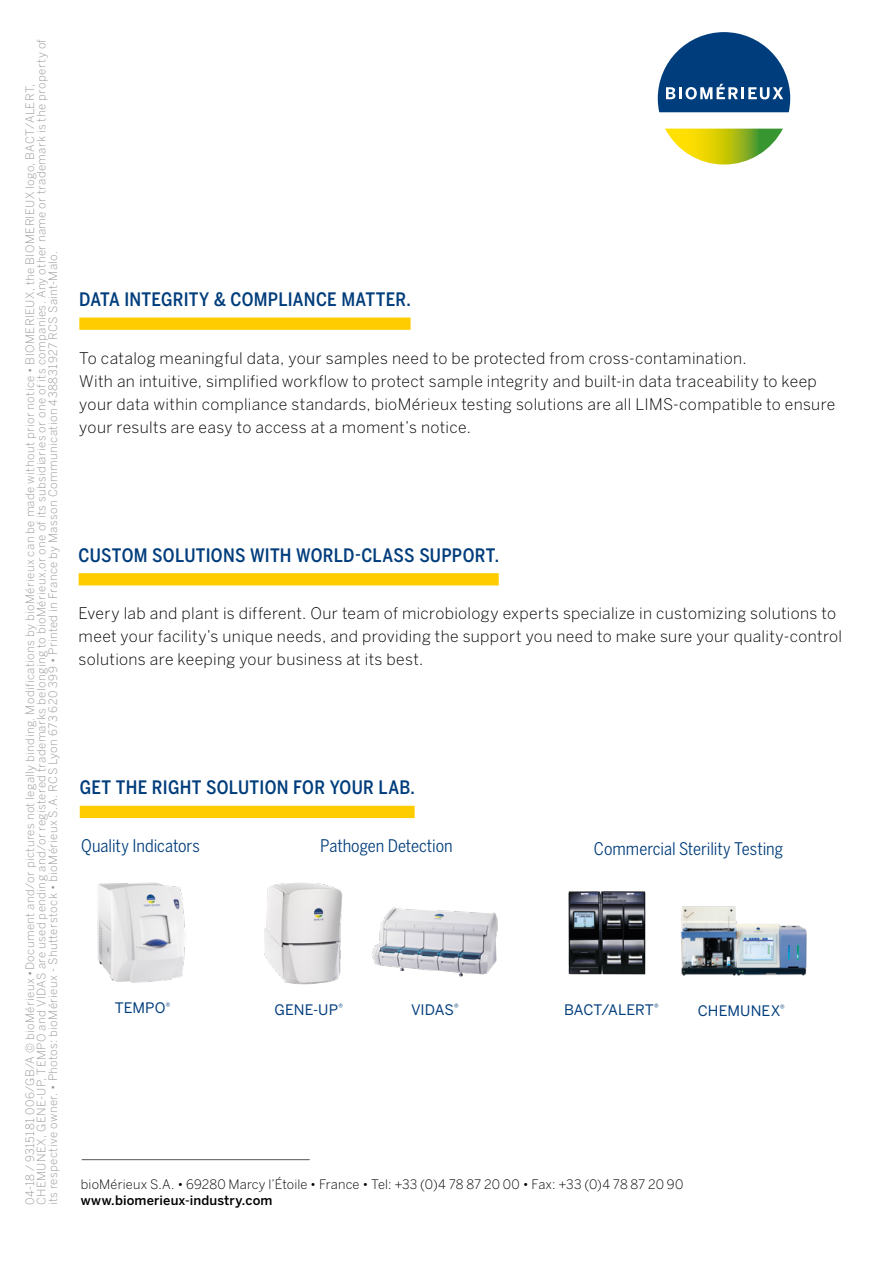
<style>
.page{position:relative;width:893px;height:1263px;background:#fff}
.page>*{position:absolute;margin:0;border:0;box-sizing:border-box;transform-origin:0 0}
.t1{font:500 18.45px "Benton Sans Condensed";letter-spacing:.015em;color:#003d7c}
.t2{font:17.25px "Benton Sans Condensed";letter-spacing:-.005em;color:#003d7c}
.t3{font:300 15.9px/23.1px "Benton Sans";letter-spacing:.02em;color:#000}
.t4{font:14.4px "Benton Sans";letter-spacing:.005em;color:#003d7c}
.t5{font:300 12.9px "Benton Sans";letter-spacing:.01em;color:#000}
.t6{font:500 12.9px "Benton Sans";letter-spacing:.01em;color:#000}
.t7{font:300 11.55px/11.6px "Benton Sans";letter-spacing:.035em;color:#98989a}
</style>
<div class="page">
<div style="left:79px;top:317px;width:332px;height:13px;background:#fc0"></div>
<div style="left:79px;top:573px;width:420px;height:12px;background:#fc0"></div>
<img style="left:97px;top:882px;width:89px;height:101px">
<img style="left:372px;top:907px;width:126px;height:70px">
<img style="left:264px;top:883px;width:79px;height:102px">
<img style="left:568px;top:891px;width:77px;height:83px">
<img style="left:680px;top:906px;width:127px;height:70px">
<div style="left:80px;top:806px;width:335px;height:12px;background:#fc0"></div>
<hr style="left:82px;top:1159px;width:228px;height:1px;background:#54565b">
<svg style="left:665px;top:129px;width:118px;height:36px"></svg>
<svg style="left:658px;top:32px;width:132px;height:80px"></svg>
<p class="t7" style="left:24px;top:1205px;width:1168px;rotate:-90deg">04-18 / 9315181 006/GB/A © bioMérieux •Document and/or pictures not legally binding. Modifications by bioMérieux can be made without prior notice • BIOMERIEUX, the BIOMERIEUX logo, BACT/ALERT,<br>CHEMUNEX, GENE-UP, TEMPO and VIDAS are used pending and/or registered trademarks belonging to bioMérieux,or one of its subsidiaries or one of its companies. Any other name or trademark is the property of its respective owner. • Photos: bioMérieux - Shutterstock • bioMérieux S.A. RCS Lyon 673 620 399 • Printed in France by Masson Communication 438831927 RCS Saint-Malo.</p>
<p class="t1" style="left:79px;top:288px;width:333px">DATA INTEGRITY &amp; COMPLIANCE MATTER.</p>
<p class="t3" style="left:79px;top:346px;width:757px">To catalog meaningful data, your samples need to be protected from cross-contamination.<br>With an intuitive, simplified workflow to protect sample integrity and built-in data traceability to keep your data within compliance standards, bioMérieux testing solutions are all LIMS-compatible to ensure your results are easy to access at a moment’s notice.</p>
<p class="t1" style="left:79px;top:543px;width:422px">CUSTOM SOLUTIONS WITH WORLD-CLASS SUPPORT.</p>
<p class="t3" style="left:79px;top:602px;width:765px">Every lab and plant is different. Our team of microbiology experts specialize in customizing solutions to meet your facility’s unique needs, and providing the support you need to make sure your quality-control solutions are keeping your business at its best.</p>
<p class="t1" style="left:80px;top:776px;width:337px">GET THE RIGHT SOLUTION FOR YOUR LAB.</p>
<p class="t2" style="left:81px;top:836px;width:120px">Quality Indicators</p>
<p class="t2" style="left:320px;top:836px;width:134px">Pathogen Detection</p>
<p class="t2" style="left:594px;top:838px;width:191px">Commercial Sterility Testing</p>
<p class="t4" style="left:115px;top:999px;width:57px">TEMPO<sup>®</sup></p>
<p class="t4" style="left:275px;top:1001px;width:70px">GENE-UP<sup>®</sup></p>
<p class="t4" style="left:411px;top:1000px;width:49px">VIDAS<sup>®</sup></p>
<p class="t4" style="left:564px;top:1001px;width:96px">BACT/ALERT<sup>®</sup></p>
<p class="t4" style="left:698px;top:1002px;width:88px">CHEMUNEX<sup>®</sup></p>
<p class="t5" style="left:81px;top:1177px;width:604px">bioMérieux S.A. • 69280 Marcy l’Étoile • France • Tel: +33 (0)4 78 87 20 00 • Fax: +33 (0)4 78 87 20 90</p>
<p class="t6" style="left:81px;top:1192px;width:193px">www.biomerieux-industry.com</p>
</div>
